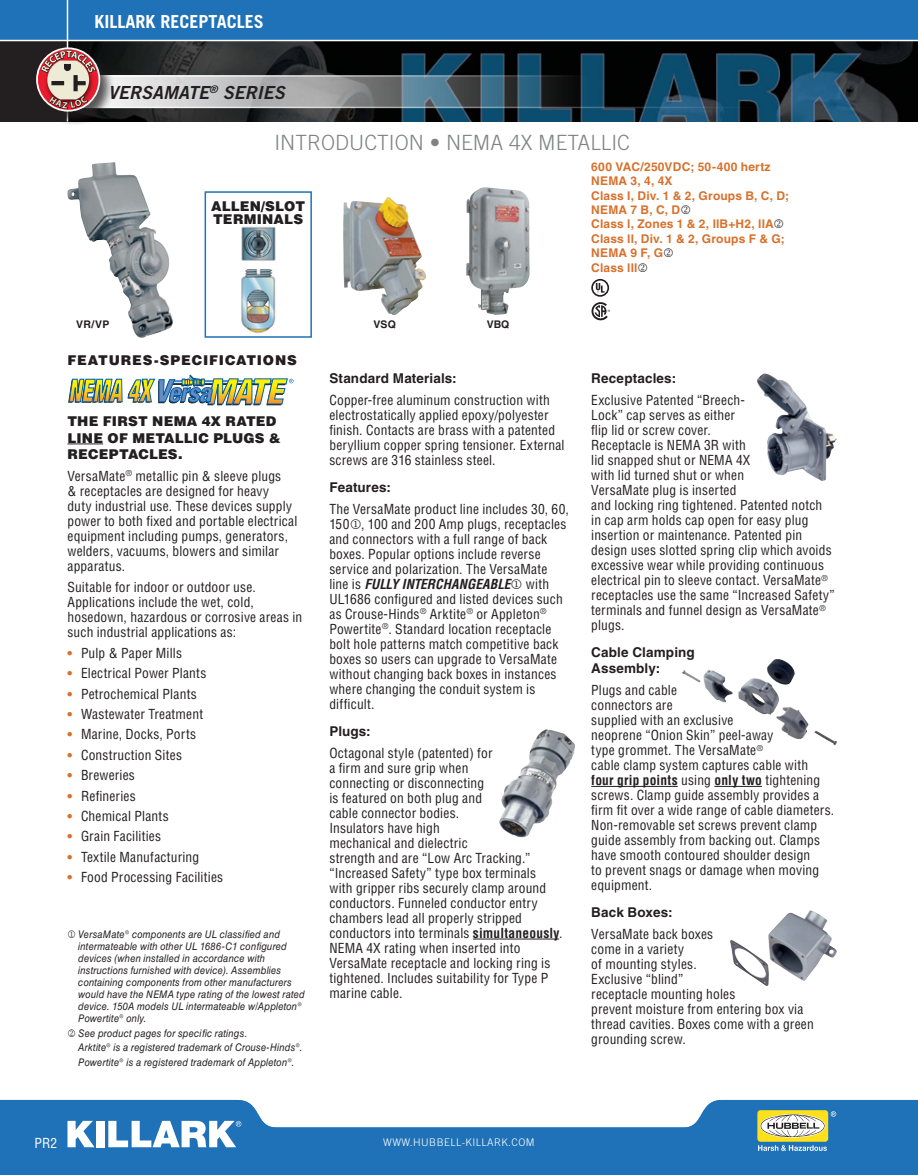
<style>
.page{position:relative;width:918px;height:1175px;background:#fff}
.page>*{position:absolute;margin:0;border:0;box-sizing:border-box;transform-origin:0 0}
.t1{font:300 21px "Trade Gothic";color:#808285}
.t2{font:700 18px "Trade Gothic";color:#fff}
.t3{font:italic 18px "Trade Gothic Bold Two";color:#231f20}
.t4{font:condensed 13.5px/15px "Helvetica LT Std";letter-spacing:.015em;color:#231f20}
.t5{font:700 13.5px/16.2px "Helvetica LT Std";letter-spacing:.01em;color:#231f20}
.t6{font:900 13.5px/16.2px "Helvetica LT Std";letter-spacing:.015em;color:#231f20}
.t7{font:900 13.5px "Helvetica LT Std";letter-spacing:.06em;color:#231f20}
.t8{font:condensed 13.5px "Helvetica LT Std";color:#fff}
.t9{font:700 12px/14.4px "Helvetica LT Std";letter-spacing:.015em;color:#d7712c}
.t10{font:italic 10.5px/12px "Helvetica LT Std";letter-spacing:.015em;color:#231f20;scale:.9 1}
.t11{font:300 10.5px "Trade Gothic";letter-spacing:.04em;color:#fff}
.t12{font:700 10.5px "Helvetica LT Std";letter-spacing:.015em;color:#231f20}
.s1{font-weight:700;font-stretch:normal;color:#d7712c}
.s2{font-weight:700;font-style:italic}
.s3{font-weight:700}
</style>
<div class="page">
<img style="left:68px;top:41px;width:850px;height:81px">
<div style="left:0;top:0;width:918px;height:40px;background:#1f71b8"></div>
<div style="left:0;top:40px;width:68px;height:82px;background:#231f20"></div>
<hr style="left:67px;top:0;width:1px;height:122px;background:#fff">
<hr style="left:0;top:40px;width:918px;height:1px;background:#fff">
<svg style="left:115px;top:76px;width:722px;height:32px;background:#5c707c"></svg>
<hr style="left:101px;top:75px;width:479px;height:2px;background:#fff">
<hr style="left:86px;top:107px;width:670px;height:1px;background:#fff">
<div style="left:35px;top:46px;width:80px;height:80px;background:#231f20;opacity:.75"></div>
<svg style="left:37px;top:48px;width:62px;height:63px"></svg>
<div style="left:36px;top:47px;width:64px;height:65px;border:2px solid #fff;border-radius:50%"></div>
<svg style="left:0;top:1100px;width:918px;height:74px;fill:#1f71b8"></svg>
<svg style="left:67px;top:1120px;width:28px;height:27px"></svg>
<div style="left:96px;top:1120px;width:8px;height:27px;background:#fff"></div>
<svg style="left:108px;top:1120px;width:133px;height:27px"></svg>
<svg style="left:757px;top:1110px;width:79px;height:40px"></svg>
<img style="left:241px;top:226px;width:35px;height:108px">
<div style="left:205px;top:191px;width:107px;height:147px;border:2px solid #1f71b8"></div>
<hr style="left:591px;top:786px;width:87px;height:1px;background:#231f20">
<hr style="left:714px;top:786px;width:48px;height:1px;background:#231f20">
<svg style="left:591px;top:279px;width:19px;height:41px"></svg>
<hr style="left:68px;top:443px;width:35px;height:1px;background:#231f20">
<svg style="left:68px;top:378px;width:54px;height:25px"></svg>
<img style="left:757px;top:373px;width:80px;height:108px">
<img style="left:682px;top:659px;width:113px;height:75px">
<img style="left:466px;top:187px;width:64px;height:128px">
<img style="left:343px;top:197px;width:84px;height:118px">
<img style="left:67px;top:162px;width:106px;height:176px">
<img style="left:128px;top:375px;width:166px;height:30px">
<hr style="left:473px;top:938px;width:86px;height:1px;background:#231f20">
<img style="left:499px;top:729px;width:76px;height:108px">
<img style="left:730px;top:910px;width:107px;height:76px">
<svg style="left:41px;top:50px;width:55px;height:59px;background:#b17c77"></svg>
<h2 class="t2" style="left:94px;top:11px;width:171px">KILLARK RECEPTACLES</h2>
<h2 class="t3" style="left:108px;top:81px;width:178px">VERSAMATE<sup>®</sup> SERIES</h2>
<h1 class="t1" style="left:274px;top:130px;width:357px">INTRODUCTION • NEMA 4X METALLIC</h1>
<p class="t6" style="left:211px;top:199px;width:96px;line-height:13.5px">ALLEN/SLOT<br>TERMINALS</p>
<p class="t12" style="left:76px;top:318px;width:35px">VR/VP</p>
<p class="t12" style="left:374px;top:318px;width:24px">VSQ</p>
<p class="t12" style="left:487px;top:318px;width:24px">VBQ</p>
<p class="t7" style="left:68px;top:351px;width:231px">FEATURES-SPECIFICATIONS</p>
<p class="t6" style="left:68px;top:413px;width:215px">THE FIRST NEMA 4X RATED<br>LINE OF METALLIC PLUGS &amp;<br>RECEPTACLES.</p>
<p class="t4" style="left:68px;top:468px;width:231px">VersaMate<sup>®</sup> metallic pin &amp; sleeve plugs<br>&amp; receptacles are designed for heavy<br>duty industrial use. These devices supply power to both fixed and portable electrical equipment including pumps, generators, welders, vacuums, blowers and similar apparatus.</p>
<p class="t4" style="left:68px;top:580px;width:236px">Suitable for indoor or outdoor use.<br>Applications include the wet, cold, hosedown, hazardous or corrosive areas in such industrial applications as:</p>
<p class="t4" style="left:68px;top:645px;width:116px"><span class="s1">•</span> Pulp &amp; Paper Mills</p>
<p class="t4" style="left:68px;top:665px;width:140px"><span class="s1">•</span> Electrical Power Plants</p>
<p class="t4" style="left:68px;top:686px;width:131px"><span class="s1">•</span> Petrochemical Plants</p>
<p class="t4" style="left:68px;top:706px;width:137px"><span class="s1">•</span> Wastewater Treatment</p>
<p class="t4" style="left:68px;top:727px;width:130px"><span class="s1">•</span> Marine, Docks, Ports</p>
<p class="t4" style="left:68px;top:747px;width:116px"><span class="s1">•</span> Construction Sites</p>
<p class="t4" style="left:68px;top:767px;width:69px"><span class="s1">•</span> Breweries</p>
<p class="t4" style="left:68px;top:788px;width:70px"><span class="s1">•</span> Refineries</p>
<p class="t4" style="left:68px;top:808px;width:103px"><span class="s1">•</span> Chemical Plants</p>
<p class="t4" style="left:68px;top:829px;width:95px"><span class="s1">•</span> Grain Facilities</p>
<p class="t4" style="left:68px;top:849px;width:133px"><span class="s1">•</span> Textile Manufacturing</p>
<p class="t4" style="left:68px;top:869px;width:157px"><span class="s1">•</span> Food Processing Facilities</p>
<p class="t10" style="left:78px;top:928px;width:253px">VersaMate® components are UL classified and intermateable with other UL 1686-C1 configured devices (when installed in accordance with instructions furnished with device). Assemblies containing components from other manufacturers would have the NEMA type rating of the lowest rated device. 150A models UL intermateable w/Appleton® Powertite® only.</p>
<p class="t10" style="left:78px;top:1025px;width:251px;line-height:14.7px">See product pages for specific ratings.<br>Arktite® is a registered trademark of Crouse-Hinds®.<br>Powertite® is a registered trademark of Appleton®.</p>
<p class="t5" style="left:329px;top:370px;width:129px">Standard Materials:</p>
<p class="t4" style="left:329px;top:392px;width:237px">Copper-free aluminum construction with electrostatically applied epoxy/polyester finish. Contacts are brass with a patented beryllium copper spring tensioner. External screws are 316 stainless steel.</p>
<p class="t5" style="left:329px;top:479px;width:63px">Features:</p>
<p class="t4" style="left:329px;top:501px;width:241px">The VersaMate product line includes 30, 60, 150 , 100 and 200 Amp plugs, receptacles and connectors with a full range of back boxes. Popular options include reverse service and polarization. The VersaMate line is <span class="s2">FULLY INTERCHANGEABLE</span> with UL1686 configured and listed devices such as Crouse-Hinds<sup>®</sup> Arktite<sup>®</sup> or Appleton<sup>® </sup>Powertite<sup>®</sup>. Standard location receptacle bolt hole patterns match competitive back boxes so users can upgrade to VersaMate without changing back boxes in instances where changing the conduit system is difficult.</p>
<p class="t5" style="left:329px;top:722px;width:43px">Plugs:</p>
<p class="t4" style="left:329px;top:745px;width:235px">Octagonal style (patented) for<br>a firm and sure grip when<br>connecting or disconnecting<br>is featured on both plug and<br>cable connector bodies.<br>Insulators have high<br>mechanical and dielectric<br>strength and are “Low Arc Tracking.” “Increased Safety” type box terminals with gripper ribs securely clamp around conductors. Funneled conductor entry chambers lead all properly stripped conductors into terminals <span class="s3">simultaneously</span>.<br>NEMA 4X rating when inserted into<br>VersaMate receptacle and locking ring is tightened. Includes suitability for Type P marine cable.</p>
<p class="t9" style="left:591px;top:159px;width:199px">600 VAC/250VDC; 50-400 hertz<br>NEMA 3, 4, 4X<br>Class I, Div. 1 &amp; 2, Groups B, C, D;<br>NEMA 7 B, C, D<br>Class l, Zones 1 &amp; 2, llB+H2, llA<br>Class ll, Div. 1 &amp; 2, Groups F &amp; G;<br>NEMA 9 F, G<br>Class lll</p>
<p class="t5" style="left:591px;top:370px;width:86px">Receptacles:</p>
<p class="t4" style="left:591px;top:392px;width:245px">Exclusive Patented “Breech-<br>Lock” cap serves as either<br>flip lid or screw cover.<br>Receptacle is NEMA 3R with<br>lid snapped shut or NEMA 4X<br>with lid turned shut or when<br>VersaMate plug is inserted<br>and locking ring tightened. Patented notch in cap arm holds cap open for easy plug insertion or maintenance. Patented pin design uses slotted spring clip which avoids excessive wear while providing continuous electrical pin to sleeve contact. VersaMate<sup>® </sup>receptacles use the same “Increased Safety” terminals and funnel design as VersaMate<sup>® </sup>plugs.</p>
<p class="t5" style="left:591px;top:644px;width:105px">Cable Clamping<br>Assembly:</p>
<p class="t4" style="left:591px;top:682px;width:245px">Plugs and cable<br>connectors are<br>supplied with an exclusive<br>neoprene “Onion Skin” peel-away<br>type grommet. The VersaMate<sup>®<br></sup>cable clamp system captures cable with<br><span class="s3">four grip points</span> using <span class="s3">only two</span> tightening screws. Clamp guide assembly provides a firm fit over a wide range of cable diameters.<br>Non-removable set screws prevent clamp guide assembly from backing out. Clamps have smooth contoured shoulder design<br>to prevent snags or damage when moving equipment.</p>
<p class="t5" style="left:591px;top:904px;width:83px">Back Boxes:</p>
<p class="t4" style="left:591px;top:926px;width:224px">VersaMate back boxes<br>come in a variety<br>of mounting styles.<br>Exclusive “blind”<br>receptacle mounting holes<br>prevent moisture from entering box via thread cavities. Boxes come with a green grounding screw.</p>
<p class="t8" style="left:34px;top:1134px;width:25px">PR2</p>
<p class="t11" style="left:383px;top:1136px;width:153px">WWW.HUBBELL-KILLARK.COM</p>
</div>
